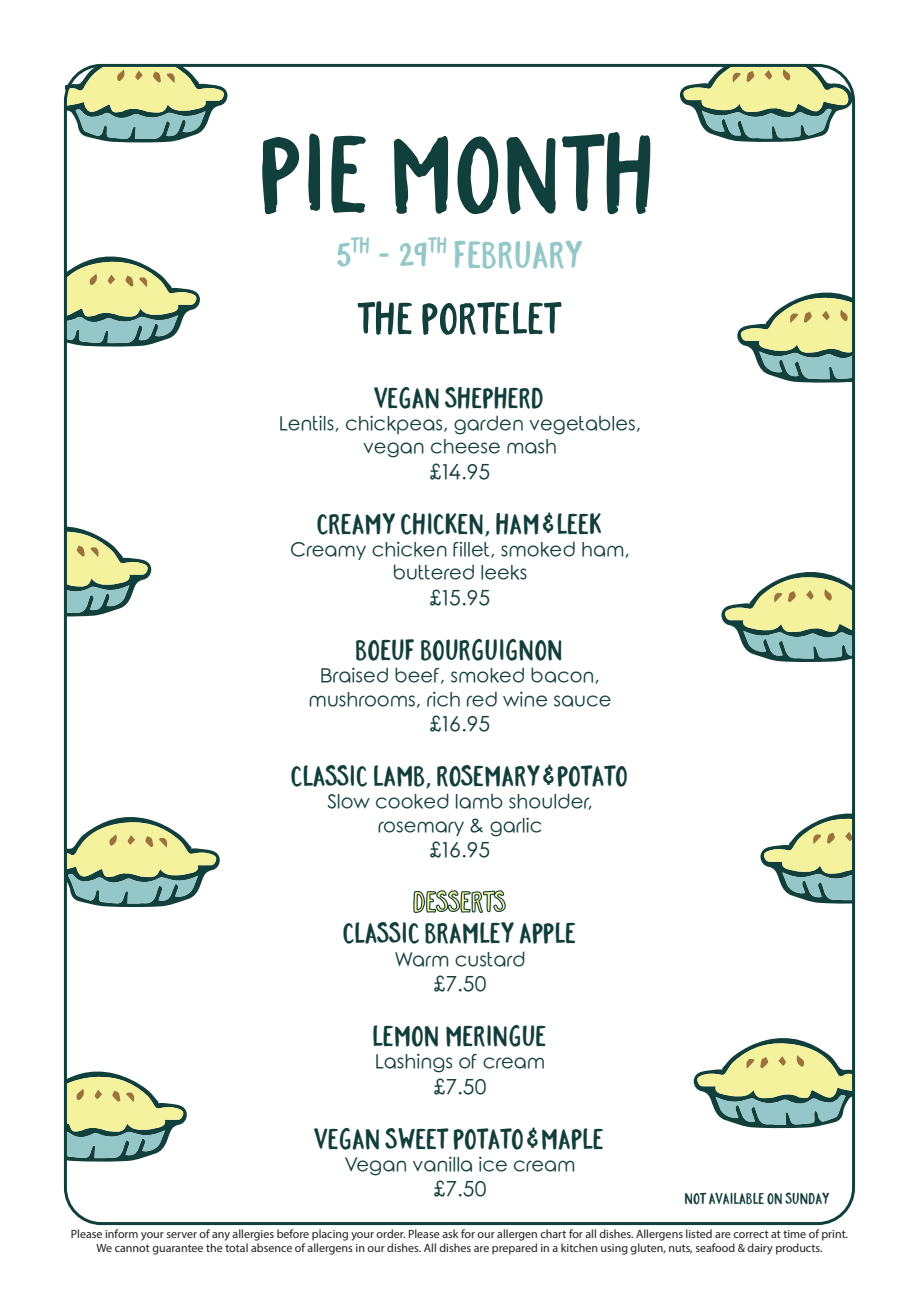
<style>
.page{position:relative;width:919px;height:1289px;background:#fff}
.page>*{position:absolute;margin:0;border:0;box-sizing:border-box;transform-origin:0 0}
.t1{font:124.5px "Hunterswood";color:#113f3b}
.t2{font:51px "Hunterswood";color:#113f3b}
.t3{font:43.5px "Hunterswood";color:#94c8c8}
.t4{font:33px "Hunterswood";color:#113e3b}
.t5{font:33px "Hunterswood";color:#f5f29d}
.t6{font:21px "Rounded Elegance";color:#113e3b}
.t7{font:19.5px/23.4px "Rounded Elegance";color:#113e3b;text-align:center}
.t8{font:18px "Hunterswood";color:#113e3b}
.t9{font:12px/14.4px "Myriad Pro";color:#231f20;text-align:center}
</style>
<div class="page">
<svg style="left:737px;top:292px;width:114px;height:91px"></svg>
<svg style="left:760px;top:813px;width:91px;height:91px"></svg>
<svg style="left:68px;top:256px;width:132px;height:91px"></svg>
<svg style="left:679px;top:65px;width:172px;height:77px"></svg>
<svg style="left:721px;top:572px;width:130px;height:90px"></svg>
<svg style="left:693px;top:1038px;width:158px;height:90px"></svg>
<svg style="left:68px;top:526px;width:83px;height:91px"></svg>
<svg style="left:68px;top:1071px;width:119px;height:90px"></svg>
<svg style="left:68px;top:817px;width:152px;height:90px"></svg>
<svg style="left:65px;top:65px;width:162px;height:78px"></svg>
<svg style="left:413px;top:890px;width:93px;height:23px"></svg>
<h1 class="t1" style="left:261px;top:91px;width:398px">PIE MONTH</h1>
<h3 class="t3" style="left:337px;top:226px;width:248px">5<sup>TH</sup> - 29<sup>TH</sup> FEBRUARY</h3>
<h2 class="t2" style="left:359px;top:284px;width:204px">THE PORTELET</h2>
<h3 class="t4" style="left:375px;top:375px;width:171px">VEGAN SHEPHERD</h3>
<h3 class="t7" style="left:279px;top:414px;width:364px">Lentils, chickpeas, garden vegetables, vegan cheese mash</h3>
<h3 class="t6" style="left:430px;top:459px;width:62px">£14.95</h3>
<h3 class="t4" style="left:317px;top:501px;width:286px">CREAMY CHICKEN, HAM &amp; LEEK</h3>
<h3 class="t7" style="left:290px;top:540px;width:341px">Creamy chicken fillet, smoked ham, buttered leeks</h3>
<h3 class="t6" style="left:430px;top:585px;width:62px">£15.95</h3>
<h3 class="t4" style="left:356px;top:627px;width:209px">BOEUF BOURGUIGNON</h3>
<h3 class="t7" style="left:308px;top:666px;width:304px">Braised beef, smoked bacon, mushrooms, rich red wine sauce</h3>
<h3 class="t6" style="left:430px;top:711px;width:62px">£16.95</h3>
<h3 class="t4" style="left:291px;top:753px;width:339px">CLASSIC LAMB, ROSEMARY &amp; POTATO</h3>
<h3 class="t7" style="left:327px;top:792px;width:267px">Slow cooked lamb shoulder, rosemary &amp; garlic</h3>
<h3 class="t6" style="left:430px;top:837px;width:62px">£16.95</h3>
<h3 class="t5" style="left:413px;top:879px;width:94px">DESSERTS</h3>
<h3 class="t4" style="left:343px;top:911px;width:235px">CLASSIC BRAMLEY APPLE</h3>
<h3 class="t7" style="left:394px;top:950px;width:133px">Warm custard</h3>
<h3 class="t6" style="left:433px;top:971px;width:54px">£7.50</h3>
<h3 class="t4" style="left:373px;top:1013px;width:176px">LEMON MERINGUE</h3>
<h3 class="t7" style="left:375px;top:1052px;width:172px">Lashings of cream</h3>
<h3 class="t6" style="left:433px;top:1074px;width:54px">£7.50</h3>
<h3 class="t4" style="left:315px;top:1116px;width:290px">VEGAN SWEET POTATO &amp; MAPLE</h3>
<h3 class="t7" style="left:344px;top:1155px;width:233px">Vegan vanilla ice cream</h3>
<h3 class="t6" style="left:433px;top:1177px;width:54px">£7.50</h3>
<h3 class="t8" style="left:684px;top:1186px;width:146px">NOT AVAILABLE ON SUNDAY</h3>
<p class="t9" style="left:71px;top:1226px;width:778px">Please inform your server of any allergies before placing your order. Please ask for our allergen chart for all dishes. Allergens listed are correct at time of print.<br>We cannot guarantee the total absence of allergens in our dishes. All dishes are prepared in a kitchen using gluten, nuts, seafood &amp; dairy products.</p>
</div>
